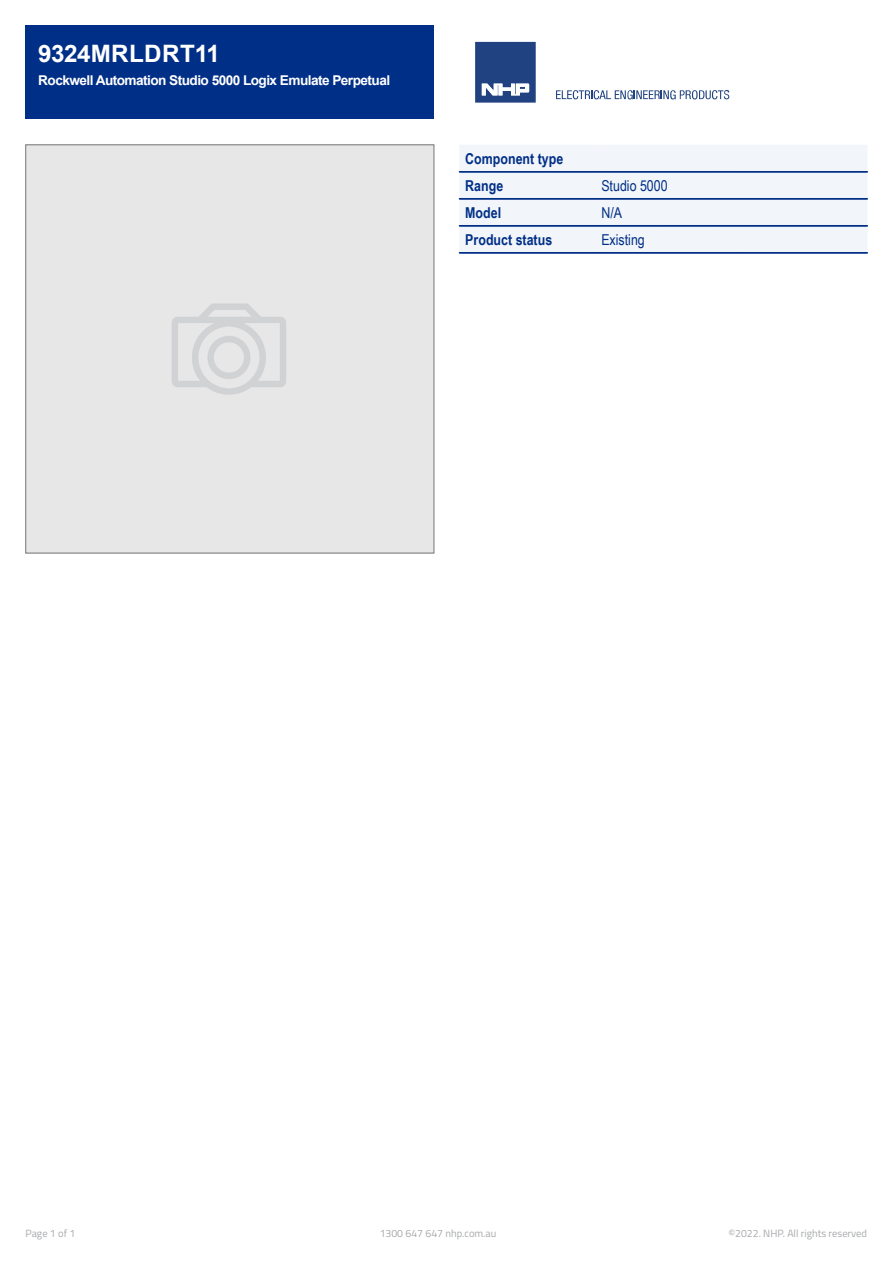
<style>
.page{position:relative;width:893px;height:1263px;background:#fff}
.page>*{position:absolute;margin:0;border:0;box-sizing:border-box;transform-origin:0 0}
.Item_Number{font:700 24px "Arial";color:#fff}
.t1{font:700 15px/27px "Arial Narrow";color:#002f87}
.t2{font:15px "Arial Narrow";color:#002f87}
.Display_Name{font:700 13.5px "Arial";letter-spacing:-.04em;color:#fff}
.t3{font:10.5px "Titillium";color:#a7a9ac}
</style>
<div class="page">
<div style="left:26px;top:26px;width:408px;height:93px;background:#002f87"></div>
<svg style="left:475px;top:42px;width:61px;height:61px;background:#3b598f"></svg>
<svg style="left:556px;top:90px;width:173px;height:9px"></svg>
<svg style="left:459px;top:145px;width:409px;height:109px"></svg>
<p class="Item_Number" style="left:38px;top:37px;width:183px">9324MRLDRT11</p>
<p class="Display_Name" style="left:38px;top:71px;width:353px">Rockwell Automation Studio 5000 Logix Emulate Perpetual</p>
<h2 class="t1" style="left:465px;top:144px;width:99px">Component type<br>Range</h2>
<h2 class="t2" style="left:601px;top:174px;width:68px">Studio 5000</h2>
<h2 class="t1" style="left:465px;top:198px;width:37px">Model</h2>
<h2 class="t2" style="left:601px;top:201px;width:22px">N/A</h2>
<h2 class="t1" style="left:465px;top:225px;width:88px">Product status</h2>
<h2 class="t2" style="left:601px;top:228px;width:45px">Existing</h2>
<p class="t3" style="left:26px;top:1226px;width:51px">Page 1 of 1</p>
<p class="t3" style="left:380px;top:1226px;width:118px">1300 647 647 nhp.com.au</p>
<p class="t3" style="left:728px;top:1226px;width:140px">©2022. NHP. All rights reserved</p>
</div>
